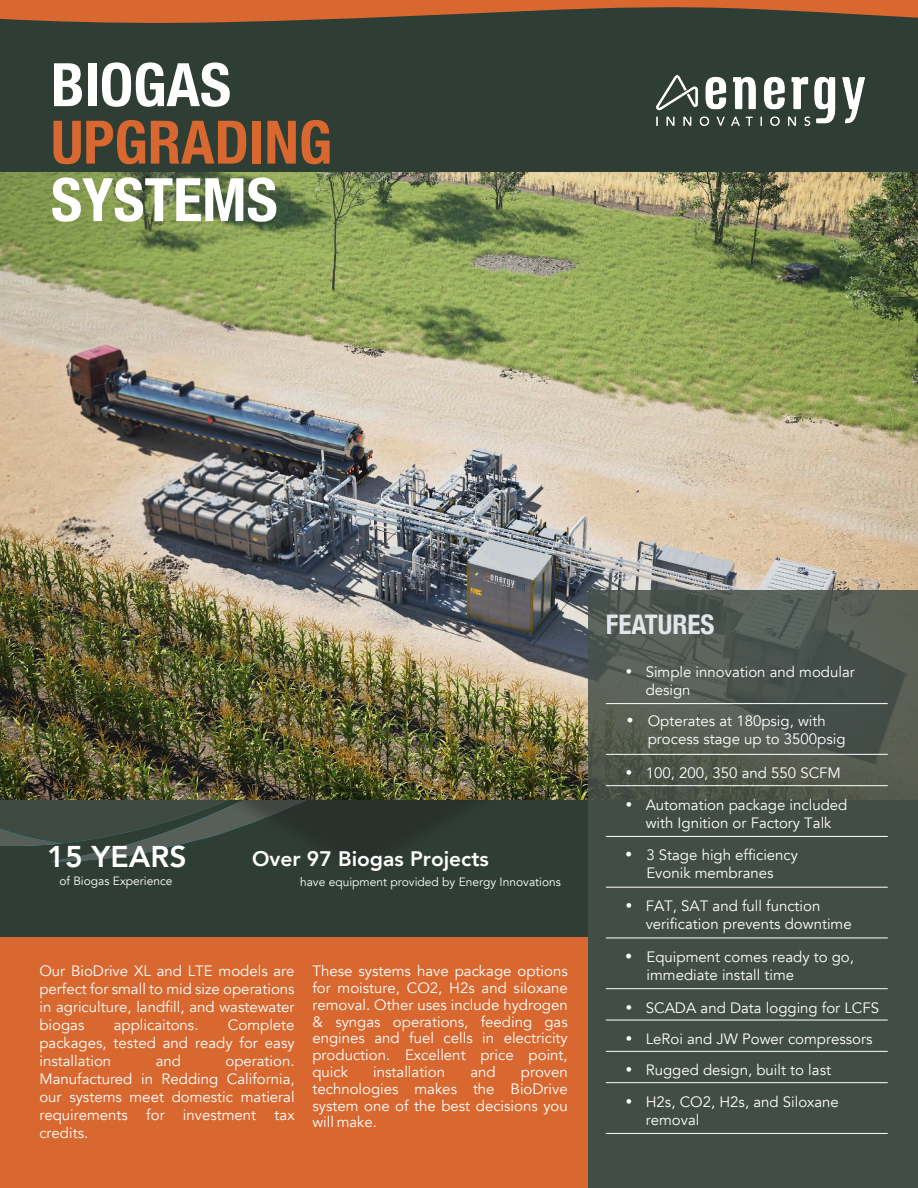
<style>
.page{position:relative;width:918px;height:1188px;background:#fff}
.page>*{position:absolute;margin:0;border:0;box-sizing:border-box;transform-origin:0 0}
.t1{font:700 condensed 60px "Helvetica Neue";color:#fff}
.t2{font:700 condensed 60px "Helvetica Neue";color:#d86830}
.t3{font:800 30px "Avenir";color:#fff}
.t4{font:700 condensed 27px "Helvetica Neue";color:#e0e6ea}
.t5{font:800 21px "Avenir";color:#fff}
.t6{font:15px/18px "Avenir";color:#fff;text-align:justify}
.t7{font:12px "Avenir";color:#fff}
.s1{font-family:"Helvetica";font-stretch:condensed}
.s2{font-family:"Helvetica";font-stretch:condensed;font-size:15.75px}
</style>
<div class="page">
<div style="left:0;top:1px;width:918px;height:1187px;background:#2f3e35"></div>
<div style="left:0;top:937px;width:588px;height:251px;background:#d86830"></div>
<img style="left:656px;top:75px;width:208px;height:50px">
<svg style="left:0;top:0;width:918px;height:23px"></svg>
<div style="left:0;top:214px;width:918px;height:668px;background:#231f20;opacity:.4"></div>
<img style="left:0;top:172px;width:917px;height:628px">
<svg style="left:588px;top:590px;width:330px;height:598px;background:#485149"></svg>
<hr style="left:606px;top:703px;width:282px;height:1px;background:#fff">
<hr style="left:606px;top:754px;width:282px;height:1px;background:#fff">
<hr style="left:606px;top:785px;width:282px;height:1px;background:#fff">
<hr style="left:606px;top:836px;width:282px;height:1px;background:#fff">
<hr style="left:606px;top:887px;width:282px;height:1px;background:#fff">
<hr style="left:606px;top:938px;width:282px;height:1px;background:#fff">
<hr style="left:606px;top:988px;width:282px;height:1px;background:#fff">
<hr style="left:606px;top:1020px;width:282px;height:1px;background:#fff">
<hr style="left:606px;top:1051px;width:282px;height:1px;background:#fff">
<hr style="left:606px;top:1082px;width:282px;height:1px;background:#fff">
<hr style="left:606px;top:1133px;width:282px;height:1px;background:#fff">
<h1 class="t1" style="left:51px;top:35px;width:182px">BIOGAS</h1>
<h1 class="t2" style="left:51px;top:92px;width:283px">UPGRADING</h1>
<h1 class="t1" style="left:51px;top:150px;width:228px">SYSTEMS</h1>
<h2 class="t3" style="left:47px;top:833px;width:141px">15 YEARS</h2>
<p class="t7" style="left:59px;top:874px;width:115px">of Biogas Experience</p>
<h3 class="t5" style="left:252px;top:842px;width:238px">Over 97 Biogas Projects</h3>
<p class="t7" style="left:300px;top:875px;width:262px">have equipment provided by Energy Innovations</p>
<p class="t6" style="left:39px;top:962px;width:257px">Our BioDrive XL and LTE models are perfect for small to mid size operations in agriculture, landfill, and wastewater biogas</p>
<p class="t6" style="left:39px;top:1016px;width:257px;text-indent:189px">Complete packages, tested and ready for easy installation</p>
<p class="t6" style="left:114px;top:1016px;width:86px">applicaitons.</p>
<p class="t6" style="left:156px;top:1052px;width:27px">and</p>
<p class="t6" style="left:39px;top:1052px;width:257px;text-indent:186px">operation.<br>Manufactured in Redding California, our systems meet domestic matieral requirements for investment tax credits.</p>
<p class="t6" style="left:312px;top:963px;width:257px;line-height:16.8px">These systems have package options for moisture, CO2, H2s and siloxane removal. Other uses include hydrogen &amp; syngas operations, feeding gas engines and fuel cells in electricity production. Excellent price point, quick</p>
<p class="t6" style="left:373px;top:1063px;width:73px">installation</p>
<p class="t6" style="left:470px;top:1063px;width:27px">and</p>
<p class="t6" style="left:312px;top:1064px;width:257px;line-height:16.8px;text-indent:208px">proven technologies makes the BioDrive system one of the best decisions you will make.</p>
<p class="t4" style="left:606px;top:602px;width:110px">FEATURES</p>
<p class="t6" style="left:646px;top:663px;width:211px;text-indent:-19px"><span class="s1">•</span> Simple innovation and modular design</p>
<p class="t6" style="left:648px;top:711px;width:199px;line-height:18.8px;text-indent:-20px"><span class="s2">•</span> Opterates at 180psig, with process stage up to 3500psig</p>
<p class="t6" style="left:627px;top:764px;width:216px"><span class="s1">•</span> 100, 200, 350 and 550 SCFM</p>
<p class="t6" style="left:626px;top:796px;width:222px;text-align:center"><span class="s1">•</span> Automation package included with Ignition or Factory Talk</p>
<p class="t6" style="left:626px;top:847px;width:173px;text-align:center"><span class="s2">•</span> 3 Stage high efficiency<br>Evonik membranes</p>
<p class="t6" style="left:646px;top:897px;width:208px;text-indent:-19px"><span class="s1">•</span> FAT, SAT and full function verification prevents downtime</p>
<p class="t6" style="left:647px;top:948px;width:209px;text-indent:-20px"><span class="s2">•</span> Equipment comes ready to go, immediate install time</p>
<p class="t6" style="left:627px;top:999px;width:254px"><span class="s1">•</span> SCADA and Data logging for LCFS</p>
<p class="t6" style="left:627px;top:1030px;width:247px"><span class="s1">•</span> LeRoi and JW Power compressors</p>
<p class="t6" style="left:627px;top:1061px;width:206px"><span class="s1">•</span> Rugged design, built to last</p>
<p class="t6" style="left:646px;top:1093px;width:195px;text-indent:-19px"><span class="s1">•</span> H2s, CO2, H2s, and Siloxane removal</p>
</div>
